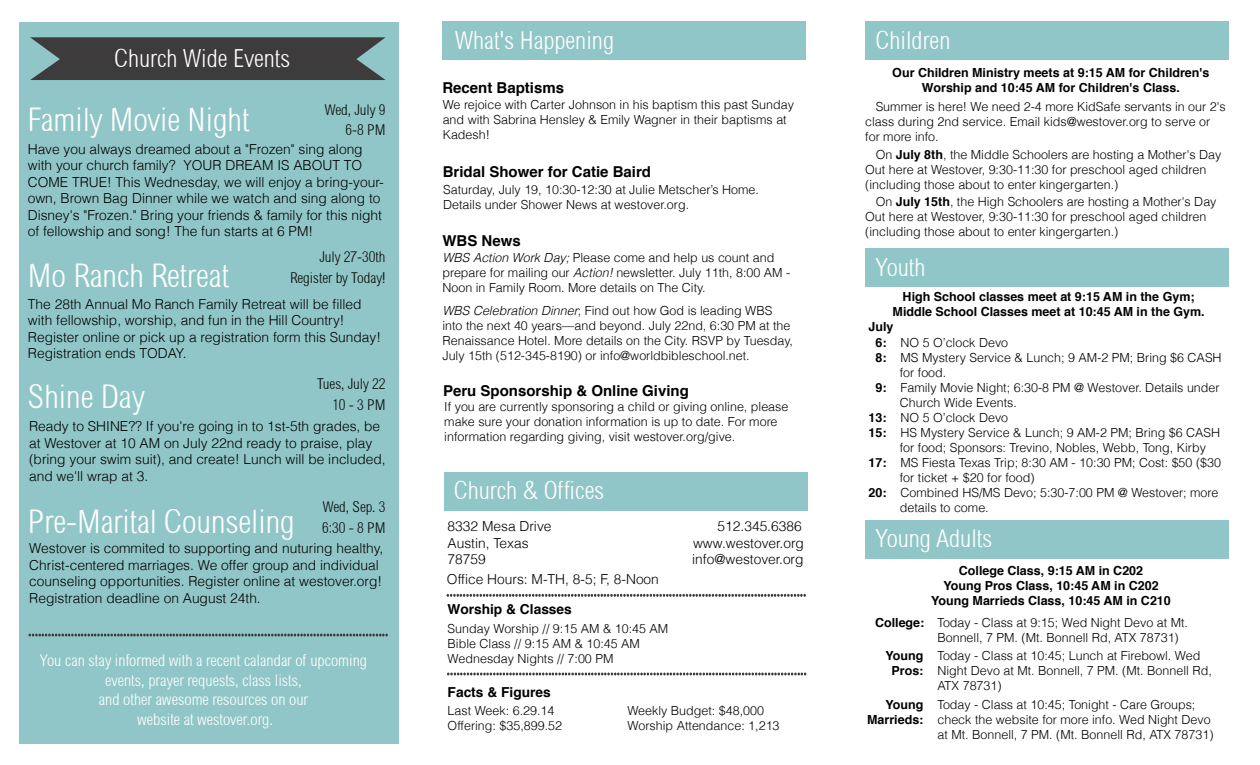
<style>
.page{position:relative;width:1260px;height:765px;background:#fff}
.page>*{position:absolute;margin:0;border:0;box-sizing:border-box;transform-origin:0 0}
.t1{font:32.75px "Sertig";color:#fff}
.t2{font:25px "Sertig";color:#fff}
.t3{font:16.25px/19.5px "Sertig";color:#fff;text-align:center}
.t4{font:15px/20.5px "Sertig";color:#090b0b;text-align:right}
.t5{font:700 15px "Helvetica";color:#000}
.t6{font:300 13.75px/16.5px "Helvetica";color:#000}
.t7{font:700 13.75px "Helvetica";color:#000}
.t8{font:300 12.5px/15px "Helvetica";color:#000}
.t9{font:700 12.5px/15px "Helvetica";color:#000;text-align:center}
.s1{font-style:italic}
.s2{font-weight:700}
</style>
<div class="page">
<div style="left:19px;top:22px;width:380px;height:722px;background:#91c6c8"></div>
<svg style="left:30px;top:37px;width:356px;height:43px;background:#444747"></svg>
<svg style="left:29px;top:634px;width:359px;height:3px"></svg>
<svg style="left:447px;top:594px;width:359px;height:3px"></svg>
<svg style="left:447px;top:673px;width:359px;height:2px"></svg>
<div style="left:442px;top:22px;width:364px;height:38px;background:#91c6c8"></div>
<div style="left:865px;top:22px;width:364px;height:38px;background:#91c6c8"></div>
<div style="left:865px;top:249px;width:364px;height:38px;background:#91c6c8"></div>
<div style="left:865px;top:520px;width:364px;height:39px;background:#91c6c8"></div>
<div style="left:444px;top:472px;width:363px;height:38px;background:#91c6c8"></div>
<h2 class="t2" style="left:114px;top:44px;width:177px">Church Wide Events</h2>
<p class="t4" style="left:325px;top:99px;width:62px">Wed, July 9</p>
<h1 class="t1" style="left:27px;top:101px;width:223px">Family Movie Night</h1>
<p class="t4" style="left:346px;top:120px;width:41px">6-8 PM</p>
<p class="t6" style="left:28px;top:140px;width:358px">Have you always dreamed about a "Frozen" sing along with your church family? YOUR DREAM IS ABOUT TO COME TRUE! This Wednesday, we will enjoy a bring-your&shy;own, Brown Bag Dinner while we watch and sing along to Disney's "Frozen." Bring your friends &amp; family for this night of fellowship and song! The fun starts at 6 PM!</p>
<h1 class="t1" style="left:28px;top:256px;width:202px">Mo Ranch Retreat</h1>
<p class="t4" style="left:290px;top:247px;width:97px">July 27-30th<br>Register by Today!</p>
<p class="t6" style="left:28px;top:295px;width:355px">The 28th Annual Mo Ranch Family Retreat will be filled with fellowship, worship, and fun in the Hill Country!<br>Register online or pick up a registration form this Sunday!<br>Registration ends TODAY.</p>
<h1 class="t1" style="left:28px;top:377px;width:118px">Shine Day</h1>
<p class="t4" style="left:317px;top:374px;width:70px">Tues, July 22<br>10 - 3 PM</p>
<p class="t6" style="left:29px;top:418px;width:358px">Ready to SHINE?? If you're going in to 1st-5th grades, be at Westover at 10 AM on July 22nd ready to praise, play (bring your swim suit), and create! Lunch will be included, and we'll wrap at 3.</p>
<h1 class="t1" style="left:28px;top:502px;width:268px">Pre-Marital Counseling</h1>
<p class="t4" style="left:322px;top:497px;width:65px;text-align:left">Wed, Sep. 3<br>6:30 - 8 PM</p>
<p class="t6" style="left:29px;top:540px;width:356px">Westover is commited to supporting and nuturing healthy, Christ-centered marriages. We offer group and individual counseling opportunities. Register online at westover.org!<br>Registration deadline on August 24th.</p>
<h3 class="t3" style="left:40px;top:651px;width:329px">You can stay informed with a recent calandar of upcoming events, prayer requests, class lists,<br>and other awesome resources on our<br>website at westover.org.</h3>
<h2 class="t2" style="left:455px;top:26px;width:161px">What's Happening</h2>
<h2 class="t2" style="left:875px;top:26px;width:76px">Children</h2>
<p class="t5" style="left:442px;top:76px;width:123px">Recent Baptisms</p>
<p class="t8" style="left:443px;top:97px;width:353px">We rejoice with Carter Johnson in his baptism this past Sunday and with Sabrina Hensley &amp; Emily Wagner in their baptisms at<br>Kadesh!</p>
<p class="t5" style="left:443px;top:160px;width:210px">Bridal Shower for Catie Baird</p>
<p class="t8" style="left:443px;top:182px;width:317px">Saturday, July 19, 10:30-12:30 at Julie Metscher’s Home.<br>Details under Shower News at westover.org.</p>
<p class="t5" style="left:442px;top:229px;width:80px">WBS News</p>
<p class="t8" style="left:442px;top:250px;width:349px"><span class="s1">WBS Action Work Day;</span> Please come and help us count and prepare for mailing our <span class="s1">Action!</span> newsletter. July 11th, 8:00 AM -<br>Noon in Family Room. More details on The City.</p>
<p class="t8" style="left:442px;top:303px;width:352px"><span class="s1">WBS Celebration Dinner</span>; Find out how God is leading WBS into the next 40 years—and beyond. July 22nd, 6:30 PM at the Renaissance Hotel. More details on the City. RSVP by Tuesday, July 15th (512-345-8190) or info@worldbibleschool.net.</p>
<p class="t5" style="left:443px;top:378px;width:247px">Peru Sponsorship &amp; Online Giving</p>
<p class="t8" style="left:444px;top:399px;width:346px">If you are currently sponsoring a child or giving online, please make sure your donation information is up to date. For more information regarding giving, visit westover.org/give.</p>
<h2 class="t2" style="left:454px;top:476px;width:152px">Church &amp; Offices</h2>
<p class="t6" style="left:448px;top:518px;width:105px">8332 Mesa Drive</p>
<p class="t6" style="left:718px;top:518px;width:86px">512.345.6386</p>
<p class="t6" style="left:448px;top:535px;width:83px">Austin, Texas</p>
<p class="t6" style="left:693px;top:535px;width:113px">www.westover.org</p>
<p class="t6" style="left:448px;top:551px;width:40px">78759</p>
<p class="t6" style="left:692px;top:551px;width:113px">info@westover.org</p>
<p class="t6" style="left:447px;top:570px;width:213px">Office Hours: M-TH, 8-5; F, 8-Noon</p>
<p class="t7" style="left:448px;top:598px;width:126px">Worship &amp; Classes</p>
<p class="t8" style="left:448px;top:621px;width:222px">Sunday Worship // 9:15 AM &amp; 10:45 AM<br>Bible Class // 9:15 AM &amp; 10:45 AM<br>Wednesday Nights // 7:00 PM</p>
<p class="t7" style="left:448px;top:681px;width:105px">Facts &amp; Figures</p>
<p class="t8" style="left:448px;top:703px;width:108px">Last Week: 6.29.14</p>
<p class="t8" style="left:627px;top:703px;width:138px">Weekly Budget: $48,000</p>
<p class="t8" style="left:448px;top:718px;width:116px">Offering: $35,899.52</p>
<p class="t8" style="left:628px;top:718px;width:153px">Worship Attendance: 1,213</p>
<p class="t9" style="left:892px;top:65px;width:319px">Our Children Ministry meets at 9:15 AM for Children's<br>Worship and 10:45 AM for Children's Class.</p>
<p class="t8" style="left:865px;top:99px;width:362px;text-indent:10px">Summer is here! We need 2-4 more KidSafe servants in our 2's class during 2nd service. Email kids@westover.org to serve or for more info.</p>
<p class="t8" style="left:865px;top:147px;width:358px;text-indent:10px">On <span class="s2">July 8th</span>, the Middle Schoolers are hosting a Mother's Day<br>Out here at Westover, 9:30-11:30 for preschool aged children (including those about to enter kingergarten.)</p>
<p class="t8" style="left:865px;top:194px;width:353px;text-indent:10px">On <span class="s2">July 15th</span>, the High Schoolers are hosting a Mother's Day<br>Out here at Westover, 9:30-11:30 for preschool aged children (including those about to enter kingergarten.)</p>
<h2 class="t2" style="left:875px;top:253px;width:52px">Youth</h2>
<p class="t9" style="left:893px;top:289px;width:314px">High School classes meet at 9:15 AM in the Gym;<br>Middle School Classes meet at 10:45 AM in the Gym.</p>
<p class="t9" style="left:869px;top:320px;width:27px">July</p>
<p class="t8" style="left:876px;top:335px;width:134px"><span class="s2">6:</span> NO 5 O’clock Devo</p>
<p class="t8" style="left:876px;top:350px;width:348px"><span class="s2">8:</span> MS Mystery Service &amp; Lunch; 9 AM-2 PM; Bring $6 CASH</p>
<p class="t8" style="left:900px;top:365px;width:48px">for food.</p>
<p class="t8" style="left:876px;top:380px;width:346px"><span class="s2">9:</span> Family Movie Night; 6:30-8 PM @ Westover. Details under</p>
<p class="t8" style="left:900px;top:395px;width:119px">Church Wide Events.</p>
<p class="t8" style="left:869px;top:410px;width:141px"><span class="s2">13:</span> NO 5 O’clock Devo</p>
<p class="t8" style="left:869px;top:425px;width:353px"><span class="s2">15:</span> HS Mystery Service &amp; Lunch; 9 AM-2 PM; Bring $6 CASH</p>
<p class="t8" style="left:900px;top:440px;width:308px">for food; Sponsors: Trevino, Nobles, Webb, Tong, Kirby</p>
<p class="t8" style="left:869px;top:455px;width:354px"><span class="s2">17:</span> MS Fiesta Texas Trip; 8:30 AM - 10:30 PM; Cost: $50 ($30</p>
<p class="t8" style="left:900px;top:470px;width:136px">for ticket + $20 for food)</p>
<p class="t8" style="left:869px;top:485px;width:351px"><span class="s2">20:</span> Combined HS/MS Devo; 5:30-7:00 PM @ Westover; more</p>
<p class="t8" style="left:900px;top:500px;width:90px">details to come.</p>
<h2 class="t2" style="left:875px;top:524px;width:118px">Young Adults</h2>
<p class="t9" style="left:931px;top:563px;width:241px">College Class, 9:15 AM in C202<br>Young Pros Class, 10:45 AM in C202<br>Young Marrieds Class, 10:45 AM in C210</p>
<p class="t9" style="left:875px;top:615px;width:51px">College:</p>
<p class="t9" style="left:886px;top:648px;width:39px">Young<br>Pros:</p>
<p class="t9" style="left:867px;top:697px;width:58px;text-align:right">Young<br>Marrieds:</p>
<p class="t8" style="left:937px;top:615px;width:252px">Today - Class at 9:15; Wed Night Devo at Mt.<br>Bonnell, 7 PM. (Mt. Bonnell Rd, ATX 78731)</p>
<p class="t8" style="left:937px;top:648px;width:276px">Today - Class at 10:45; Lunch at Firebowl. Wed<br>Night Devo at Mt. Bonnell, 7 PM. (Mt. Bonnell Rd,<br>ATX 78731)</p>
<p class="t8" style="left:937px;top:697px;width:278px">Today - Class at 10:45; Tonight - Care Groups; check the website for more info. Wed Night Devo at Mt. Bonnell, 7 PM. (Mt. Bonnell Rd, ATX 78731)</p>
</div>
